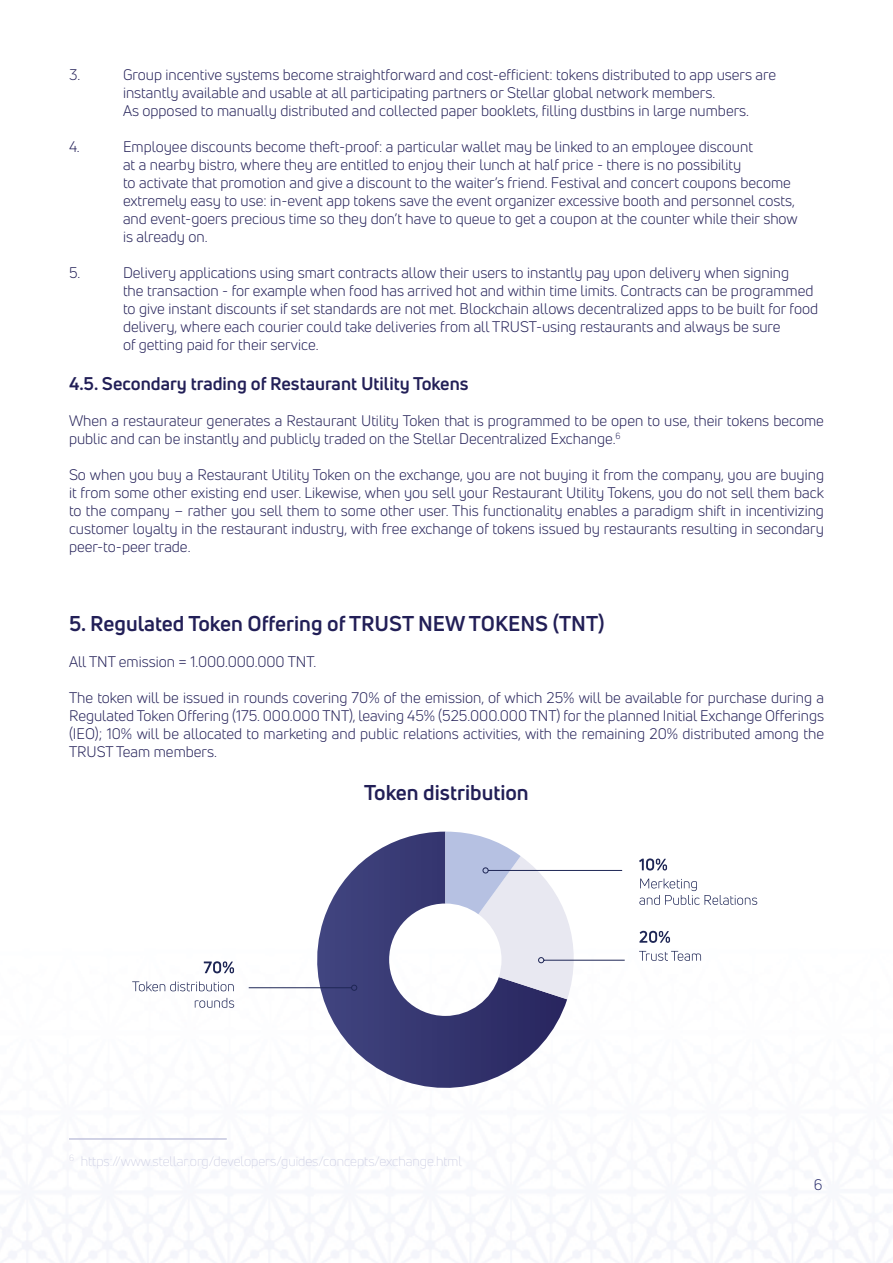
<style>
.page{position:relative;width:893px;height:1263px;background:#fff}
.page>*{position:absolute;margin:0;border:0;box-sizing:border-box;transform-origin:0 0}
.t1{font:700 21px "Uni Neue";color:#221f57}
.t2{font:700 18px "Uni Neue";color:#221f57}
.t3{font:15px/18px "Uni Neue";color:#221f57}
.t4{font:15px "Uni Neue";color:#292d6c}
.t5{font:300 13.5px "Uni Neue";color:#c3c5de}
</style>
<div class="page">
<hr style="left:69px;top:1138px;width:158px;height:2px;background:#c3c5de">
<svg style="left:321px;top:832px;width:246px;height:256px"></svg>
<svg style="left:445px;top:832px;width:125px;height:167px"></svg>
<svg style="left:248px;top:867px;width:377px;height:124px"></svg>
<svg style="left:132px;top:981px;width:102px;height:10px"></svg>
<svg style="left:195px;top:998px;width:39px;height:10px"></svg>
<svg style="left:204px;top:961px;width:30px;height:12px"></svg>
<svg style="left:639px;top:951px;width:62px;height:10px"></svg>
<svg style="left:639px;top:931px;width:31px;height:12px"></svg>
<svg style="left:639px;top:878px;width:118px;height:27px"></svg>
<svg style="left:639px;top:858px;width:28px;height:12px"></svg>
<p class="t3" style="left:69px;top:66px;width:13px">3.</p>
<p class="t3" style="left:123px;top:66px;width:655px">Group incentive systems become straightforward and cost-efficient: tokens distributed to app users are instantly available and usable at all participating partners or Stellar global network members.<br>As opposed to manually distributed and collected paper booklets, filling dustbins in large numbers.</p>
<p class="t3" style="left:69px;top:138px;width:12px">4.</p>
<p class="t3" style="left:123px;top:138px;width:676px">Employee discounts become theft-proof: a particular wallet may be linked to an employee discount<br>at a nearby bistro, where they are entitled to enjoy their lunch at half price - there is no possibility<br>to activate that promotion and give a discount to the waiter’s friend. Festival and concert coupons become extremely easy to use: in-event app tokens save the event organizer excessive booth and personnel costs, and event-goers precious time so they don’t have to queue to get a coupon at the counter while their show is already on.</p>
<p class="t3" style="left:69px;top:264px;width:13px">5.</p>
<p class="t3" style="left:123px;top:264px;width:697px">Delivery applications using smart contracts allow their users to instantly pay upon delivery when signing<br>the transaction - for example when food has arrived hot and within time limits. Contracts can be programmed to give instant discounts if set standards are not met. Blockchain allows decentralized apps to be built for food delivery, where each courier could take deliveries from all TRUST-using restaurants and always be sure<br>of getting paid for their service.</p>
<p class="t2" style="left:69px;top:372px;width:401px">4.5. Secondary trading of Restaurant Utility Tokens</p>
<p class="t3" style="left:69px;top:411px;width:756px">When a restaurateur generates a Restaurant Utility Token that is programmed to be open to use, their tokens become public and can be instantly and publicly traded on the Stellar Decentralized Exchange.<sup>6</sup></p>
<p class="t3" style="left:69px;top:465px;width:757px;text-align:justify">So when you buy a Restaurant Utility Token on the exchange, you are not buying it from the company, you are buying it from some other existing end user. Likewise, when you sell your Restaurant Utility Tokens, you do not sell them back to the company – rather you sell them to some other user. This functionality enables a paradigm shift in incentivizing customer loyalty in the restaurant industry, with free exchange of tokens issued by restaurants resulting in secondary peer-to-peer trade.</p>
<h1 class="t1" style="left:69px;top:610px;width:537px">5. Regulated Token Offering of TRUST NEW TOKENS (TNT)</h1>
<p class="t3" style="left:69px;top:653px;width:249px">All TNT emission = 1.000.000.000 TNT.</p>
<p class="t3" style="left:69px;top:689px;width:756px;text-align:justify">The token will be issued in rounds covering 70% of the emission, of which 25% will be available for purchase during a Regulated Token Offering (175. 000.000 TNT), leaving 45% (525.000.000 TNT) for the planned Initial Exchange Offerings (IEO); 10% will be allocated to marketing and public relations activities, with the remaining 20% distributed among the TRUST Team members.</p>
<h1 class="t1" style="left:364px;top:780px;width:166px">Token distribution</h1>
<p class="t5" style="left:69px;top:1153px;width:395px"><sup>6</sup> https://www.stellar.org/developers/guides/concepts/exchange.html</p>
<p class="t4" style="left:814px;top:1175px;width:10px">6</p>
</div>
